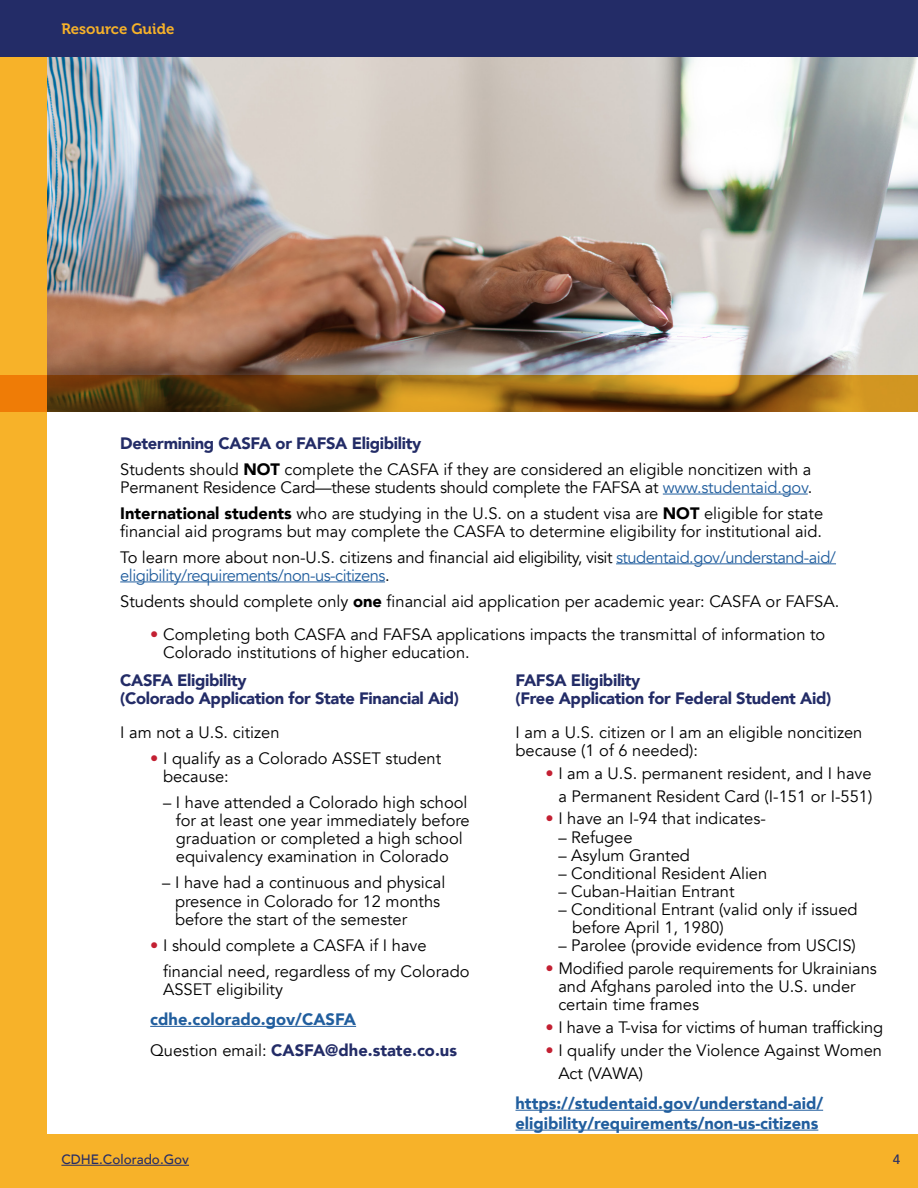
<style>
.page{position:relative;width:918px;height:1188px;background:#fff}
.page>*{position:absolute;margin:0;border:0;box-sizing:border-box;transform-origin:0 0}
.t1{font:16.5px/18px "Avenir";color:#000}
.t2{font:900 16.5px/18.1px "Avenir";letter-spacing:-.02em;color:#232c67}
.t3{font:16.5px/18.1px "Avenir";letter-spacing:-.03em;color:#215e9e}
.t4{font:900 16.5px/19.8px "Avenir";color:#215e9e}
.t5{font:900 16.5px "Avenir";color:#232c67}
.t6{font:15px "Museo 700";color:#f7b229}
.t7{font:500 13.5px "Avenir";color:#262d66}
.s1{font-weight:900}
.s2{color:#215e9e}
.s3{color:#000}
.s4{color:#c32032}
.s5{font-weight:400;color:#000}
</style>
<div class="page">
<div style="left:0;top:1135px;width:918px;height:53px;background:#f7b229"></div>
<img style="left:46px;top:57px;width:872px;height:318px">
<div style="left:0;top:0;width:46px;height:1188px;background:#f7b229"></div>
<svg style="left:0;top:375px;width:918px;height:37px;background:#8e5e13"></svg>
<hr style="left:663px;top:494px;width:145px;height:1px;background:#215e9e">
<hr style="left:616px;top:563px;width:220px;height:1px;background:#215e9e">
<hr style="left:120px;top:582px;width:265px;height:1px;background:#215e9e">
<hr style="left:150px;top:1026px;width:206px;height:1px;background:#215e9e">
<hr style="left:515px;top:1110px;width:308px;height:1px;background:#215e9e">
<hr style="left:515px;top:1130px;width:303px;height:1px;background:#215e9e">
<div style="left:0;top:0;width:918px;height:57px;background:#232c67"></div>
<hr style="left:61px;top:1165px;width:128px;height:1px;background:#262d66">
<p class="t6" style="left:61px;top:20px;width:114px">Resource Guide</p>
<h4 class="t2" style="left:120px;top:434px;width:303px">Determining CASFA or FAFSA Eligibility</h4>
<p class="t1" style="left:120px;top:460px;width:693px">Students should <span class="s1">NOT</span> complete the CASFA if they are considered an eligible noncitizen with a<br>Permanent Residence Card—these students should complete the FAFSA at <span class="s2">www.studentaid. gov</span>.</p>
<p class="t1" style="left:120px;top:504px;width:704px"><span class="s1">International students</span> who are studying in the U. S. on a student visa are <span class="s1">NOT</span> eligible for state financial aid programs but may complete the CASFA to determine eligibility for institutional aid.</p>
<p class="t3" style="left:120px;top:548px;width:717px"><span class="s3">To learn more about non-U.S. citizens and financial aid eligibility, visit</span> studentaid.gov/understand-aid/ eligibility/requirements/non-us-citizens<span class="s3">.</span></p>
<p class="t1" style="left:120px;top:592px;width:721px">Students should complete only <span class="s1">one</span> financial aid application per academic year: CASFA or FAFSA.</p>
<p class="t1" style="left:163px;top:626px;width:664px;text-indent:-13px"><span class="s4">•</span> Completing both CASFA and FAFSA applications impacts the transmittal of information to<br>Colorado institutions of higher education.</p>
<h4 class="t2" style="left:120px;top:671px;width:340px">CASFA Eligibility<br>(Colorado Application for State Financial Aid)</h4>
<p class="t1" style="left:120px;top:723px;width:161px">I am not a U. S. citizen</p>
<p class="t1" style="left:163px;top:749px;width:280px;text-indent:-13px"><span class="s4">•</span> I qualify as a Colorado ASSET student because:</p>
<p class="t1" style="left:176px;top:793px;width:295px;text-indent:-13px">– I have attended a Colorado high school for at least one year immediately before graduation or completed a high school equivalency examination in Colorado</p>
<p class="t1" style="left:175px;top:873px;width:272px;line-height:18.6px;text-indent:-13px">– I have had a continuous and physical presence in Colorado for 12 months before the start of the semester</p>
<p class="t1" style="left:163px;top:933px;width:308px;line-height:25.8px;text-indent:-13px"><span class="s4">•</span> I should complete a CASFA if I have financial need, regardless of my Colorado</p>
<p class="t1" style="left:163px;top:980px;width:122px">ASSET eligibility</p>
<p class="t4" style="left:150px;top:1009px;width:207px">cdhe.colorado.gov/CASFA</p>
<p class="t5" style="left:150px;top:1036px;width:308px"><span class="s5">Question email:</span> CASFA@dhe.state.co.us</p>
<h4 class="t2" style="left:515px;top:671px;width:317px">FAFSA Eligibility<br>(Free Application for Federal Student Aid)</h4>
<p class="t1" style="left:515px;top:723px;width:348px">I am a U.S. citizen or I am an eligible noncitizen because (1 of 6 needed):</p>
<p class="t1" style="left:545px;top:762px;width:328px;line-height:22.8px;text-align:right"><span class="s4">•</span> I am a U.S. permanent resident, and I have a Permanent Resident Card (I-151 or I-551)</p>
<p class="t1" style="left:545px;top:810px;width:222px"><span class="s4">•</span> I have an I-94 that indicates-</p>
<p class="t1" style="left:558px;top:828px;width:76px">– Refugee</p>
<p class="t1" style="left:558px;top:846px;width:133px">– Asylum Granted</p>
<p class="t1" style="left:558px;top:864px;width:210px">– Conditional Resident Alien</p>
<p class="t1" style="left:558px;top:882px;width:178px">– Cuban-Haitian Entrant</p>
<p class="t1" style="left:572px;top:900px;width:287px;text-indent:-14px">– Conditional Entrant (valid only if issued before April 1, 1980)</p>
<p class="t1" style="left:558px;top:937px;width:299px">– Parolee (provide evidence from USCIS)</p>
<p class="t1" style="left:558px;top:959px;width:320px;text-indent:-13px"><span class="s4">•</span> Modified parole requirements for Ukrainians and Afghans paroled into the U.S. under certain time frames</p>
<p class="t1" style="left:546px;top:1018px;width:339px"><span class="s4">•</span> I have a T-visa for victims of human trafficking</p>
<p class="t1" style="left:558px;top:1039px;width:325px;line-height:22.8px;text-indent:-13px"><span class="s4">•</span> I qualify under the Violence Against Women<br>Act (VAWA)</p>
<p class="t4" style="left:516px;top:1093px;width:309px">https://studentaid.gov/understand-aid/ eligibility/requirements/non-us-citizens</p>
<p class="t7" style="left:61px;top:1148px;width:129px">CDHE.Colorado.Gov</p>
<p class="t7" style="left:893px;top:1148px;width:9px">4</p>
</div>
